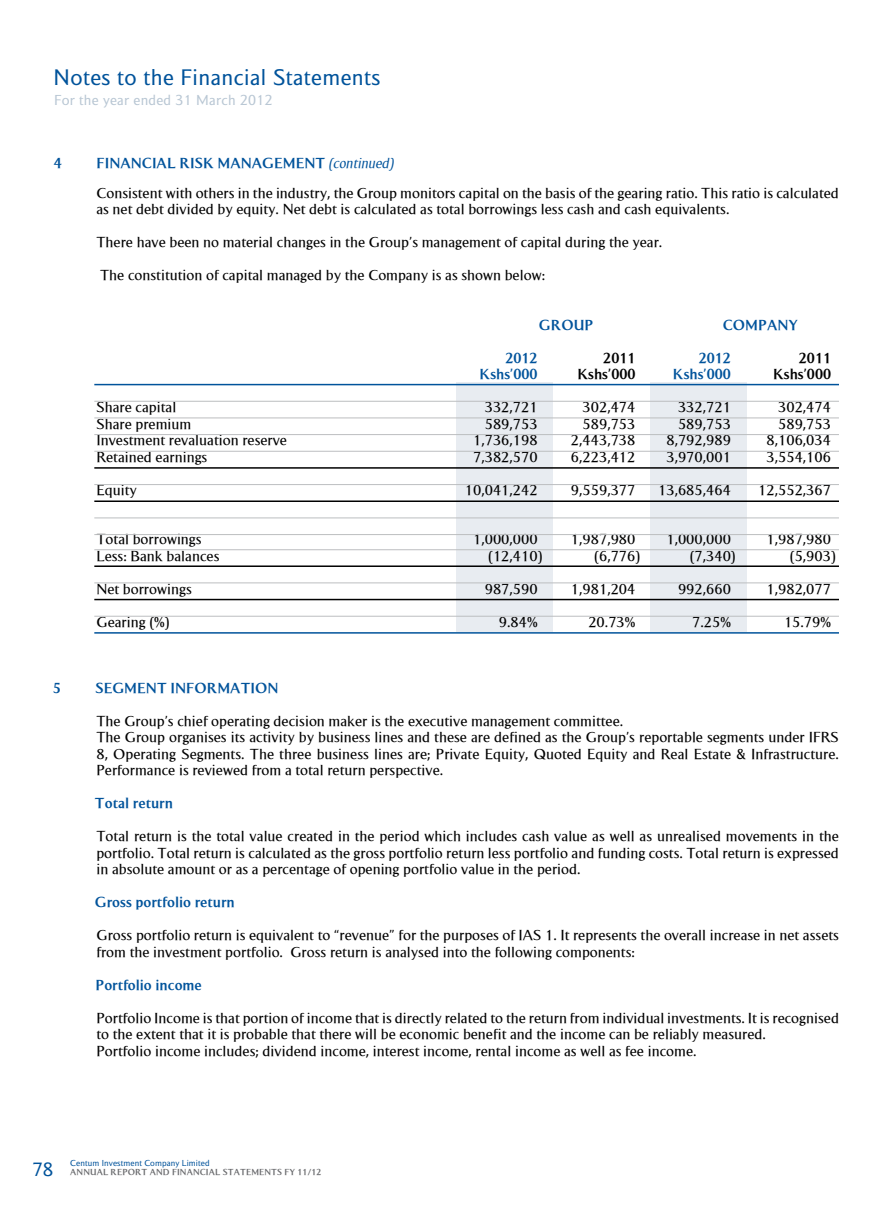
<style>
.page{position:relative;width:893px;height:1212px;background:#fff}
.page>*{position:absolute;margin:0;border:0;box-sizing:border-box;transform-origin:0 0}
.t1{font:21px "Mylius Sans";letter-spacing:.02em;color:#00539b}
.t2{font:13.5px/16.5px "Mylius";color:#000}
.t3{font:700 13.5px "Mylius";color:#00539b}
.t4{font:13.5px "Mylius Sans";letter-spacing:.02em;color:#b9c7d4}
.t5{font:700 13.5px "Mylius";color:#000}
.t6{font:700 8.1px "Mylius";letter-spacing:.01em;color:#696a6d}
.t7{font:8.1px "Mylius Sans";letter-spacing:.01em;color:#00539b}
.s1{font-weight:400;font-style:italic}
.s2{font-family:"Mylius Sans";font-weight:400;font-size:18px;color:#00539b}
</style>
<div class="page">
<div style="left:457px;top:382px;width:96px;height:250px;background:#e8ecf1"></div>
<div style="left:651px;top:382px;width:96px;height:250px;background:#e8ecf1"></div>
<hr style="left:94px;top:549px;width:745px;height:1px;background:#bcbec0">
<hr style="left:94px;top:565px;width:745px;height:2px;background:#000">
<hr style="left:94px;top:417px;width:745px;height:1px;background:#bcbec0">
<hr style="left:94px;top:632px;width:745px;height:2px;background:#00539b">
<hr style="left:94px;top:484px;width:745px;height:1px;background:#bcbec0">
<hr style="left:94px;top:517px;width:745px;height:1px;background:#bcbec0">
<hr style="left:94px;top:384px;width:745px;height:1px;background:#00539b">
<hr style="left:94px;top:599px;width:745px;height:1px;background:#000">
<hr style="left:94px;top:451px;width:745px;height:1px;background:#bcbec0">
<hr style="left:94px;top:582px;width:745px;height:1px;background:#bcbec0">
<hr style="left:94px;top:434px;width:745px;height:1px;background:#bcbec0">
<hr style="left:94px;top:500px;width:745px;height:2px;background:#000">
<hr style="left:94px;top:534px;width:745px;height:1px;background:#bcbec0">
<hr style="left:94px;top:401px;width:745px;height:1px;background:#bcbec0">
<hr style="left:94px;top:616px;width:745px;height:1px;background:#bcbec0">
<hr style="left:94px;top:467px;width:745px;height:2px;background:#000">
<h1 class="t1" style="left:54px;top:65px;width:328px">Notes to the Financial Statements</h1>
<p class="t4" style="left:54px;top:92px;width:220px">For the year ended 31 March 2012</p>
<p class="t3" style="left:54px;top:155px;width:10px">4</p>
<p class="t3" style="left:97px;top:155px;width:300px">FINANCIAL RISK MANAG EMENT <span class="s1">(continued)</span></p>
<p class="t2" style="left:96px;top:184px;width:744px">Consistent with others in the industry, the Group monitors capital on the basis of the gearing ratio. This ratio is calculated as net debt divided by equity. Net debt is calculated as total borrowings less cash and cash equivalents.</p>
<p class="t2" style="left:96px;top:234px;width:567px">There have been no material changes in the Group’s management of capital during the year.</p>
<p class="t2" style="left:100px;top:267px;width:447px">The constitution of capital managed by the Company is as shown below:</p>
<p class="t3" style="left:539px;top:317px;width:41px">GROUP</p>
<p class="t3" style="left:723px;top:317px;width:12px">COMP</p>
<p class="t3" style="left:767px;top:317px;width:32px">ANY</p>
<p class="t3" style="left:505px;top:350px;width:34px">2012</p>
<p class="t5" style="left:603px;top:350px;width:34px">2011</p>
<p class="t3" style="left:699px;top:350px;width:34px">2012</p>
<p class="t5" style="left:799px;top:350px;width:34px">2011</p>
<p class="t3" style="left:480px;top:366px;width:60px">KSHS’000</p>
<p class="t5" style="left:577px;top:366px;width:60px">KSHS’000</p>
<p class="t3" style="left:673px;top:366px;width:60px">KSHS’000</p>
<p class="t5" style="left:773px;top:366px;width:60px">KSHS’000</p>
<p class="t2" style="left:96px;top:399px;width:81px">Share capital</p>
<p class="t2" style="left:485px;top:399px;width:54px">332,721</p>
<p class="t2" style="left:583px;top:399px;width:54px">302,474</p>
<p class="t2" style="left:678px;top:399px;width:54px">332,721</p>
<p class="t2" style="left:778px;top:399px;width:54px">302,474</p>
<p class="t2" style="left:96px;top:415px;width:96px">Share premium</p>
<p class="t2" style="left:485px;top:415px;width:54px">589,753</p>
<p class="t2" style="left:583px;top:415px;width:54px">589,753</p>
<p class="t2" style="left:678px;top:415px;width:54px">589,753</p>
<p class="t2" style="left:778px;top:415px;width:54px">589,753</p>
<p class="t2" style="left:96px;top:432px;width:192px">Investment revaluation reserve</p>
<p class="t2" style="left:473px;top:432px;width:66px">1,736,198</p>
<p class="t2" style="left:571px;top:432px;width:66px">2,443,738</p>
<p class="t2" style="left:666px;top:432px;width:66px">8,792,989</p>
<p class="t2" style="left:766px;top:432px;width:66px">8,106,034</p>
<p class="t2" style="left:96px;top:448px;width:112px">Retained earnings</p>
<p class="t2" style="left:473px;top:448px;width:66px">7,382,570</p>
<p class="t2" style="left:571px;top:448px;width:66px">6,223,412</p>
<p class="t2" style="left:666px;top:448px;width:66px">3,970,001</p>
<p class="t2" style="left:766px;top:448px;width:66px">3,554,106</p>
<p class="t2" style="left:96px;top:481px;width:42px">Equity</p>
<p class="t2" style="left:465px;top:481px;width:74px">10,041,242</p>
<p class="t2" style="left:571px;top:481px;width:66px">9,559,377</p>
<p class="t2" style="left:658px;top:481px;width:74px">13,685,464</p>
<p class="t2" style="left:758px;top:481px;width:74px">12,552,367</p>
<p class="t2" style="left:96px;top:531px;width:107px">Total borrowings</p>
<p class="t2" style="left:473px;top:531px;width:66px">1,000,000</p>
<p class="t2" style="left:571px;top:531px;width:66px">1,987,980</p>
<p class="t2" style="left:666px;top:531px;width:66px">1,000,000</p>
<p class="t2" style="left:766px;top:531px;width:66px">1,987,980</p>
<p class="t2" style="left:96px;top:547px;width:125px">Less: Bank balances</p>
<p class="t2" style="left:488px;top:547px;width:56px">(12,410)</p>
<p class="t2" style="left:594px;top:547px;width:48px">(6,776)</p>
<p class="t2" style="left:690px;top:547px;width:48px">(7,340)</p>
<p class="t2" style="left:790px;top:547px;width:48px">(5,903)</p>
<p class="t2" style="left:96px;top:580px;width:97px">Net borrowings</p>
<p class="t2" style="left:485px;top:580px;width:54px">987,590</p>
<p class="t2" style="left:571px;top:580px;width:66px">1,981,204</p>
<p class="t2" style="left:678px;top:580px;width:54px">992,660</p>
<p class="t2" style="left:766px;top:580px;width:66px">1,982,077</p>
<p class="t2" style="left:96px;top:613px;width:75px">Gearing (%)</p>
<p class="t2" style="left:499px;top:613px;width:40px">9.84%</p>
<p class="t2" style="left:588px;top:613px;width:49px">20.73%</p>
<p class="t2" style="left:692px;top:613px;width:40px">7.25%</p>
<p class="t2" style="left:784px;top:613px;width:49px">15.79%</p>
<p class="t3" style="left:53px;top:679px;width:10px">5</p>
<p class="t3" style="left:95px;top:679px;width:185px">SEGMENT INFORMATION</p>
<p class="t2" style="left:96px;top:712px;width:744px">The Group’s chief operating decision maker is the executive management committee.<br>The Group organises its activity by business lines and these are defined as the Group’s reportable segments under IFRS 8, Operating Segments. The three business lines are; Private Equity, Quoted Equity and Real Estate &amp; Infrastructure.<br>Performance is reviewed from a total return perspective.</p>
<p class="t3" style="left:95px;top:795px;width:80px">TOTAL RETURN</p>
<p class="t2" style="left:96px;top:828px;width:744px;text-align:justify">Total return is the total value created in the period which includes cash value as well as unrealised movements in the portfolio. Total return is calculated as the gross portfolio return less portfolio and funding costs. Total return is expressed in absolute amount or as a percentage of opening portfolio value in the period.</p>
<p class="t3" style="left:95px;top:894px;width:141px">GROSS PORTFOLIO RETURN</p>
<p class="t2" style="left:96px;top:927px;width:744px">Gross portfolio return is equivalent to “revenue” for the purposes of IAS 1. It represents the overall increase in net assets from the investment portfolio. Gross return is analysed into the following components:</p>
<p class="t3" style="left:95px;top:976px;width:108px">PORTFOLIO INCOME</p>
<p class="t2" style="left:96px;top:1009px;width:744px">Portfolio Income is that portion of income that is directly related to the return from individual investments. It is recognised to the extent that it is probable that there will be economic benefit and the income can be reliably measured.<br>Portfolio income includes; dividend income, interest income, rental income as well as fee income.</p>
<p class="t7" style="left:70px;top:1158px;width:141px">Centum Investment Company Limited</p>
<p class="t6" style="left:32px;top:1167px;width:291px"><span class="s2">78</span> ANNUAL REPORT AND FINANCIAL STATEMENTS FY 11/12</p>
</div>
